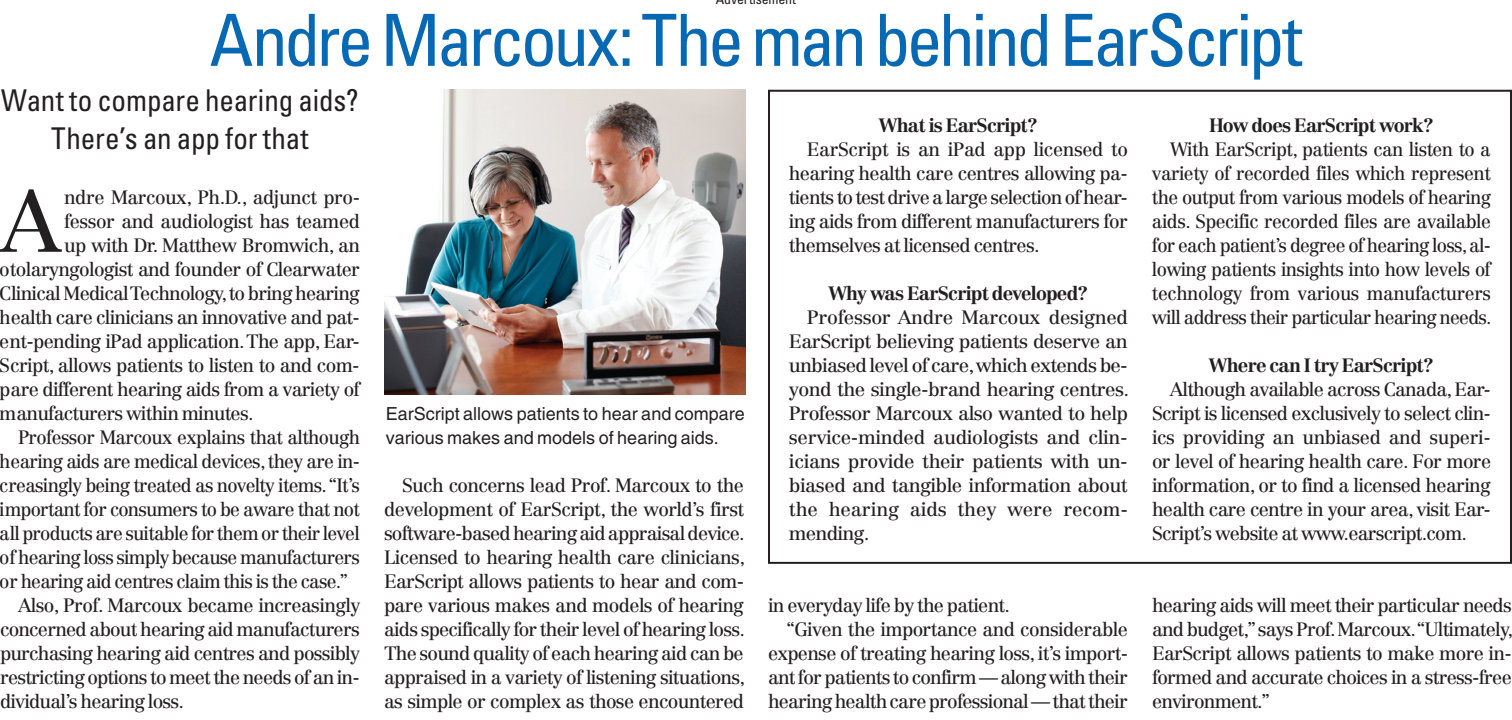
<style>
.page{position:relative;width:1512px;height:720px;background:#fff}
.page>*{position:absolute;margin:0;border:0;box-sizing:border-box;transform-origin:0 0}
.t1{font:86.4px "Centennial LT Std";color:#231f20}
.t2{font:condensed 72px "Univers LT Std";letter-spacing:-.05em;color:#0768b3}
.t3{font:condensed 30px/38px "Univers LT Std";letter-spacing:-.005em;color:#231f20;text-align:center}
.t4{font:19px/24px "Centennial LT Std";letter-spacing:-.04em;color:#231f20;text-align:justify}
.t5{font:700 19px "Centennial LT Std";letter-spacing:-.04em;color:#231f20}
.t6{font:18px/24px "Helvetica";color:#231f20}
.t7{font:condensed 14px "Univers LT Std";letter-spacing:-.015em;color:#231f20}
</style>
<div class="page">
<div style="left:768px;top:90px;width:744px;height:474px;border:2px solid #231f20"></div>
<img style="left:384px;top:89px;width:362px;height:305px">
<p class="t7" style="left:731px;top:-10px;width:63px">ver semen</p>
<h2 class="t2" style="left:209px;top:-5px;width:1094px">Andre Marcoux: The man behind EarScript</h2>
<h3 class="t3" style="left:1px;top:81px;width:359px">Want to compare hearing aids?<br>There’s an app for that</h3>
<h1 class="t1" style="left:0;top:170px;width:62px">A</h1>
<p class="t4" style="left:64px;top:185px;width:297px">ndre Marcoux, Ph.D., adjunct pro-</p>
<p class="t4" style="left:64px;top:209px;width:297px">fessor and audiologist has teamed</p>
<p class="t4" style="left:64px;top:233px;width:297px">up with Dr. Matthew Bromwich, an</p>
<p class="t4" style="left:0;top:257px;width:362px">otolaryngologist and founder of Clearwater</p>
<p class="t4" style="left:0;top:281px;width:361px">Clinical Medical Technology, to bring hearing</p>
<p class="t4" style="left:0;top:305px;width:361px">health care clinicians an innovative and pat-</p>
<p class="t4" style="left:0;top:329px;width:361px">ent-pending iPad application. The app, Ear-</p>
<p class="t4" style="left:0;top:353px;width:361px">Script, allows patients to listen to and com-</p>
<p class="t4" style="left:0;top:377px;width:361px">pare different hearing aids from a variety of</p>
<p class="t4" style="left:0;top:401px;width:255px">manufacturers within minutes.</p>
<p class="t4" style="left:18px;top:425px;width:344px">Professor Marcoux explains that although</p>
<p class="t4" style="left:0;top:449px;width:361px">hearing aids are medical devices, they are in-</p>
<p class="t4" style="left:0;top:473px;width:361px">creasingly being treated as novelty items. “It’s</p>
<p class="t4" style="left:0;top:497px;width:361px">important for consumers to be aware that not</p>
<p class="t4" style="left:0;top:521px;width:361px">all products are suitable for them or their level</p>
<p class="t4" style="left:0;top:545px;width:361px">of hearing loss simply because manufacturers</p>
<p class="t4" style="left:0;top:569px;width:350px">or hearing aid centres claim this is the case.”</p>
<p class="t4" style="left:18px;top:593px;width:344px">Also, Prof. Marcoux became increasingly</p>
<p class="t4" style="left:0;top:617px;width:361px">concerned about hearing aid manufacturers</p>
<p class="t4" style="left:0;top:641px;width:361px">purchasing hearing aid centres and possibly</p>
<p class="t4" style="left:0;top:665px;width:361px">restricting options to meet the needs of an in-</p>
<p class="t4" style="left:0;top:689px;width:186px">dividual’s hearing loss.</p>
<p class="t6" style="left:386px;top:401px;width:361px">EarScript allows patients to hear and compare various makes and models of hearing aids.</p>
<p class="t4" style="left:384px;top:473px;width:363px;text-indent:18px">Such concerns lead Prof. Marcoux to the development of EarScript, the world’s first software-based hearing aid appraisal device.<br>Licensed to hearing health care clinicians, EarScript allows patients to hear and com&shy;pare various makes and models of hearing aids specifically for their level of hearing loss.<br>The sound quality of each hearing aid can be appraised in a variety of listening situations, as simple or complex as those encountered</p>
<p class="t5" style="left:879px;top:114px;width:161px">What is EarScript?</p>
<p class="t4" style="left:789px;top:137px;width:340px;text-indent:18px">EarScript is an iPad app licensed to hearing health care centres allowing pa&shy;tients to test drive a large selection of hear&shy;ing aids from different manufacturers for themselves at licensed centres.</p>
<p class="t5" style="left:828px;top:282px;width:261px">Why was EarScript developed?</p>
<p class="t4" style="left:789px;top:305px;width:342px;text-indent:18px">Professor Andre Marcoux designed EarScript believing patients deserve an unbiased level of care, which extends be&shy;yond the single-brand hearing centres.<br>Professor Marcoux also wanted to help service-minded audiologists and clin&shy;icians provide their patients with un&shy;biased and tangible information about the hearing aids they were recom&shy;mending.</p>
<p class="t4" style="left:768px;top:593px;width:243px">in everyday life by the patient.</p>
<p class="t4" style="left:786px;top:617px;width:343px">“Given the importance and considerable</p>
<p class="t4" style="left:768px;top:641px;width:362px">expense of treating hearing loss, it’s import-</p>
<p class="t4" style="left:768px;top:665px;width:361px">ant for patients to confirm — along with their</p>
<p class="t4" style="left:768px;top:689px;width:361px">hearing health care professional — that their</p>
<p class="t5" style="left:1209px;top:114px;width:226px">How does EarScript work?</p>
<p class="t4" style="left:1152px;top:137px;width:341px;text-indent:18px">With EarScript, patients can listen to a variety of recorded files which represent the output from various models of hearing aids. Specific recorded files are available for each patient’s degree of hearing loss, al&shy;lowing patients insights into how levels of technology from various manufacturers will address their particular hearing needs.</p>
<p class="t5" style="left:1209px;top:354px;width:227px">Where can I try EarScript?</p>
<p class="t4" style="left:1152px;top:377px;width:341px;text-indent:18px">Although available across Canada, Ear-Script is licensed exclusively to select clin&shy;ics providing an unbiased and superi&shy;or level of hearing health care. For more information, or to find a licensed hearing health care centre in your area, visit Ear-Script’s website at www.earscript.com.</p>
<p class="t4" style="left:1152px;top:593px;width:362px">hearing aids will meet their particular needs and budget,” says Prof. Marcoux. “Ultimately, EarScript allows patients to make more in&shy;formed and accurate choices in a stress-free environment.”</p>
</div>
